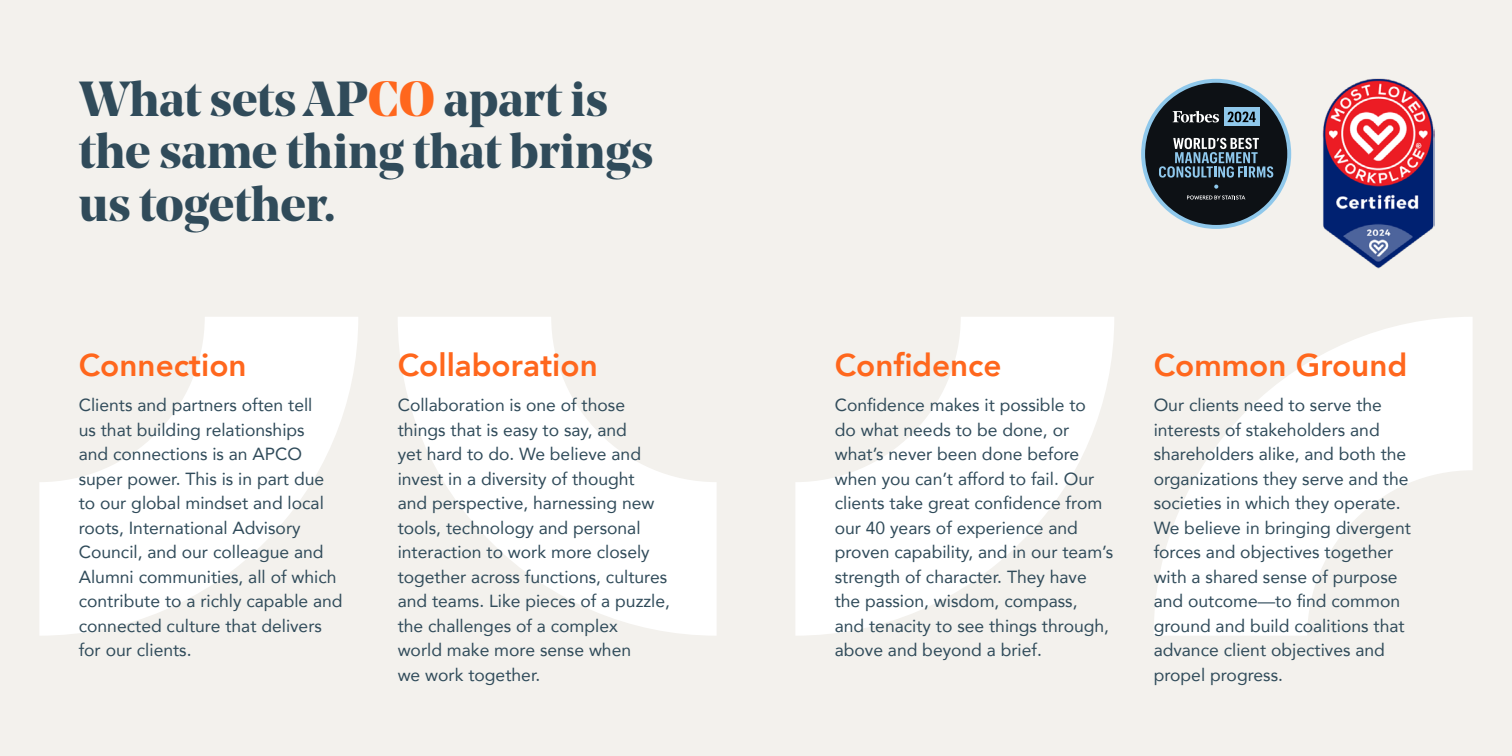
<style>
.page{position:relative;width:1512px;height:756px;background:#f3f1ed}
.page>*{position:absolute;margin:0;border:0;box-sizing:border-box;transform-origin:0 0}
.t1{font:700 49px/52.5px "Noe Display";color:#304b5a}
.t2{font:800 31.5px "Avenir";color:#ff671d}
.t3{font:17.5px/24.5px "Avenir";color:#304b5a}
.s1{color:#ff671d}
</style>
<div class="page">
<svg style="left:39px;top:317px;width:319px;height:319px;fill:#fff"></svg>
<svg style="left:398px;top:317px;width:319px;height:319px;fill:#fff"></svg>
<svg style="left:795px;top:317px;width:319px;height:319px;fill:#fff"></svg>
<svg style="left:1154px;top:317px;width:319px;height:319px;fill:#fff"></svg>
<img style="left:1323px;top:78px;width:112px;height:191px">
<svg style="left:1141px;top:79px;width:150px;height:150px"></svg>
<h1 class="t1" style="left:79px;top:70px;width:576px">What sets AP<span class="s1">CO</span> apart is the same thing that brings us together.</h1>
<h2 class="t2" style="left:79px;top:341px;width:169px">Connection</h2>
<h2 class="t2" style="left:398px;top:341px;width:202px">Collaboration</h2>
<h2 class="t2" style="left:835px;top:341px;width:168px">Confidence</h2>
<h2 class="t2" style="left:1154px;top:341px;width:255px">Common Ground</h2>
<p class="t3" style="left:398px;top:392px;width:274px">Collaboration is one of those things that is easy to say, and<br>yet hard to do. We believe and invest in a diversity of thought<br>and perspective, harnessing new tools, technology and personal interaction to work more closely together across functions, cultures and teams. Like pieces of a puzzle, the challenges of a complex<br>world make more sense when<br>we work together.</p>
<p class="t3" style="left:835px;top:392px;width:280px">Confidence makes it possible to<br>do what needs to be done, or what’s never been done before when you can’t afford to fail. Our clients take great confidence from our 40 years of experience and proven capability, and in our team’s strength of character. They have the passion, wisdom, compass,<br>and tenacity to see things through, above and beyond a brief.</p>
<p class="t3" style="left:1154px;top:392px;width:259px">Our clients need to serve the interests of stakeholders and shareholders alike, and both the organizations they serve and the societies in which they operate.<br>We believe in bringing divergent forces and objectives together with a shared sense of purpose and outcome—to find common ground and build coalitions that advance client objectives and propel progress.</p>
<p class="t3" style="left:79px;top:392px;width:265px">Clients and partners often tell<br>us that building relationships<br>and connections is an APCO super power. This is in part due to our global mindset and local roots, International Advisory<br>Council, and our colleague and<br>Alumni communities, all of which contribute to a richly capable and connected culture that delivers for our clients.</p>
</div>
